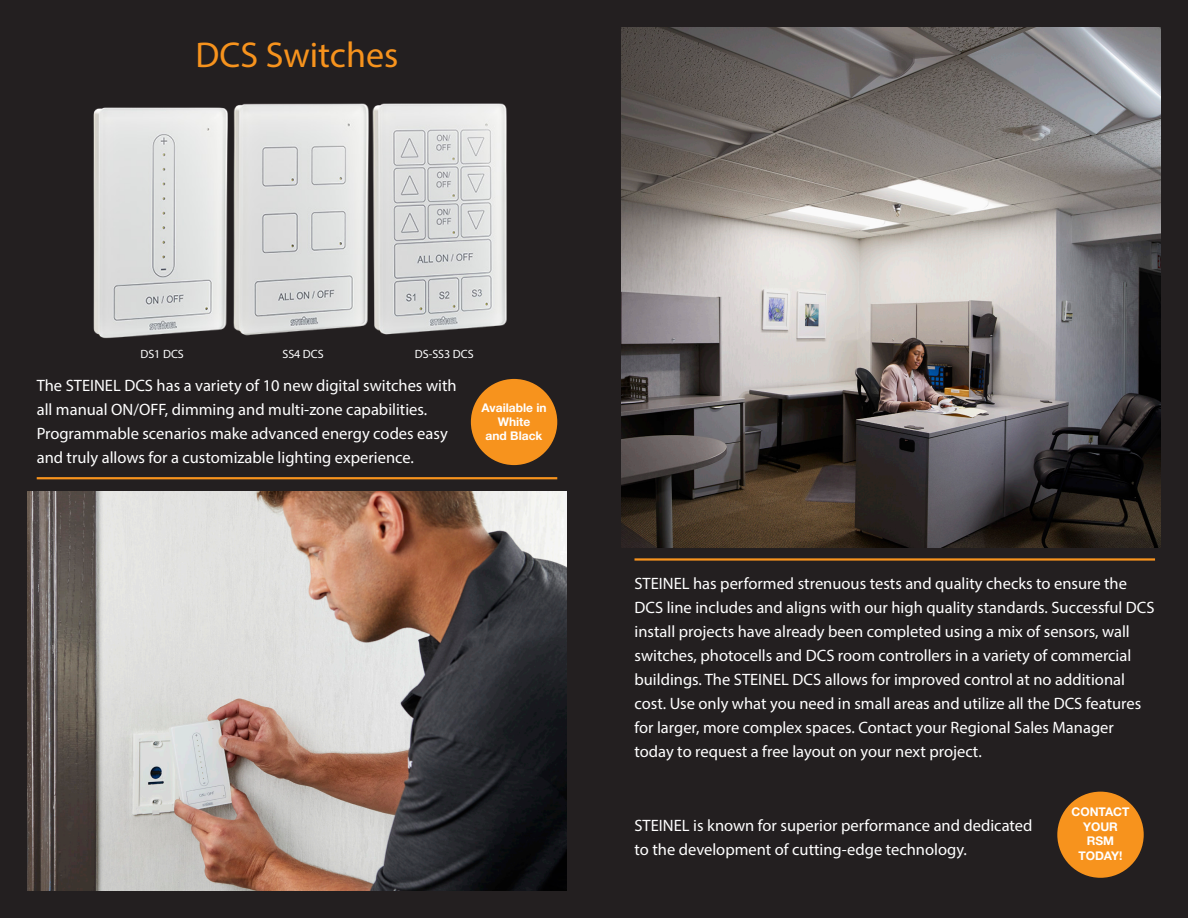
<style>
.page{position:relative;width:1188px;height:918px;background:#231f20}
.page>*{position:absolute;margin:0;border:0;box-sizing:border-box;transform-origin:0 0}
.t1{font:36px "Myriad Pro";color:#f7931d}
.t2{font:16.5px/24px "Myriad Pro";color:#fff}
.t3{font:700 12px/14.4px "Helvetica Neue LT Pro";color:#fff;text-align:center}
.t4{font:12px "Myriad Pro";color:#fff}
</style>
<div class="page">
<img style="left:621px;top:27px;width:540px;height:521px">
<hr style="left:37px;top:477px;width:520px;height:2px;background:#f7931d">
<img style="left:27px;top:491px;width:540px;height:400px">
<hr style="left:634px;top:558px;width:521px;height:3px;background:#f7931d">
<div style="left:1057px;top:792px;width:87px;height:86px;background:#f7931d;border-radius:50%"></div>
<div style="left:471px;top:379px;width:86px;height:86px;background:#f7931d;border-radius:50%"></div>
<img style="left:93px;top:103px;width:414px;height:236px">
<p class="t1" style="left:196px;top:33px;width:204px">DCS Switches</p>
<p class="t4" style="left:140px;top:346px;width:45px">DS1 DCS</p>
<p class="t4" style="left:282px;top:346px;width:43px">SS4 DCS</p>
<p class="t4" style="left:415px;top:346px;width:61px">DS-SS3 DCS</p>
<p class="t2" style="left:37px;top:374px;width:421px">The STEINEL DCS has a variety of 10 new digital switches with</p>
<p class="t2" style="left:37px;top:398px;width:392px">all manual ON/OFF, dimming and multi-zone capabilities.</p>
<p class="t2" style="left:37px;top:422px;width:413px">Programmable scenarios make advanced energy codes easy</p>
<p class="t2" style="left:37px;top:446px;width:379px">and truly allows for a customizable lighting experience.</p>
<p class="t3" style="left:482px;top:400px;width:67px">Available in<br>White<br>and Black</p>
<p class="t2" style="left:634px;top:571px;width:522px">STEINEL has performed strenuous tests and quality checks to ensure the<br>DCS line includes and aligns with our high quality standards. Successful DCS install projects have already been completed using a mix of sensors, wall</p>
<p class="t2" style="left:634px;top:643px;width:508px">switches, photocells and DCS room controllers in a variety of commercial buildings. The STEINEL DCS allows for improved control at no additional cost. Use only what you need in small areas and utilize all the DCS features for larger, more complex spaces. Contact your Regional Sales Manager today to request a free layout on your next project.</p>
<p class="t2" style="left:634px;top:813px;width:400px">STEINEL is known for superior performance and dedicated</p>
<p class="t2" style="left:634px;top:837px;width:334px">to the development of cutting-edge technology.</p>
<p class="t3" style="left:1072px;top:805px;width:60px">CONTACT<br>YOUR</p>
<p class="t3" style="left:1087px;top:833px;width:29px">RSM</p>
<p class="t3" style="left:1078px;top:848px;width:46px">TODAY!</p>
</div>
